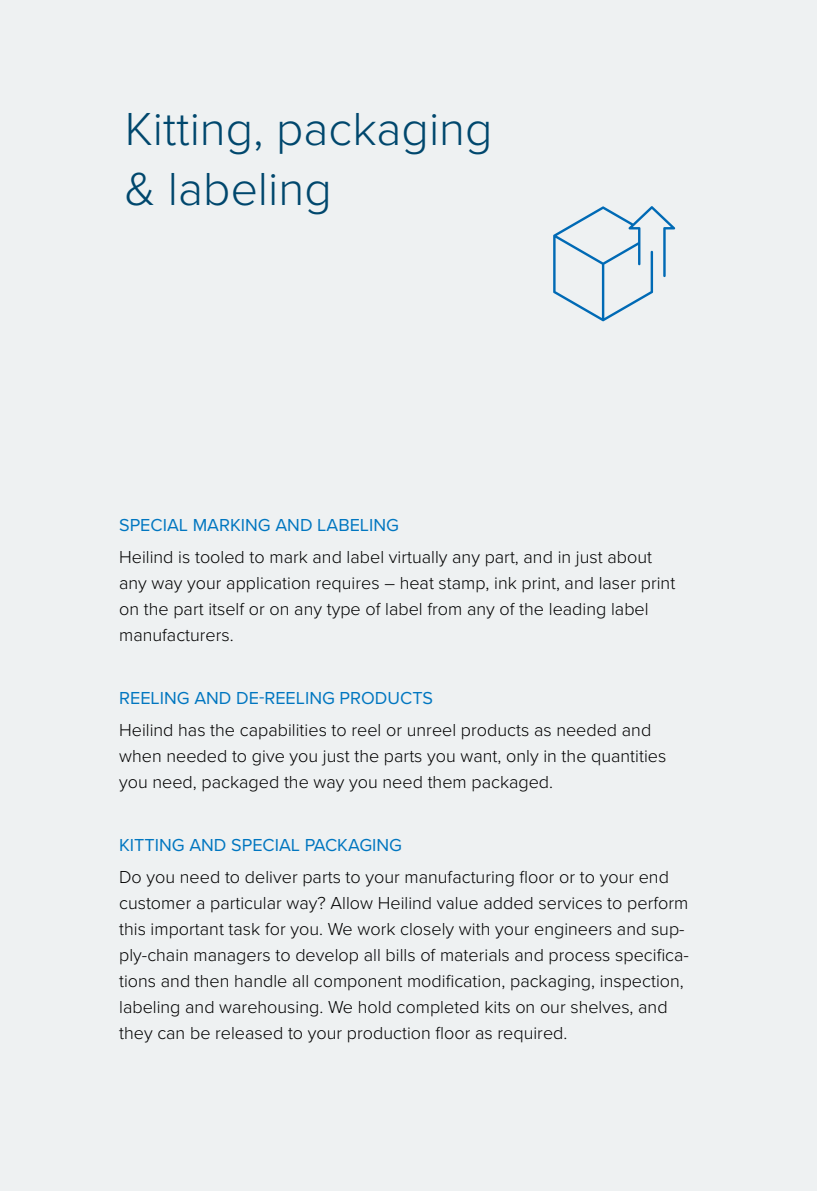
<style>
.page{position:relative;width:817px;height:1191px;background:#fff}
.page>*{position:absolute;margin:0;border:0;box-sizing:border-box;transform-origin:0 0}
.t1{font:300 48px/60px "Proxima Nova";color:#00476d}
.t2{font:300 18px/26px "Proxima Nova";color:#000}
.t3{font:18px "Proxima Nova";color:#0076c0}
</style>
<div class="page">
<div style="left:0;top:0;width:816px;height:1191px;background:#eef1f2"></div>
<svg style="left:553px;top:206px;width:122px;height:115px"></svg>
<h1 class="t1" style="left:125px;top:96px;width:369px">Kitting, packaging &amp; labeling</h1>
<p class="t3" style="left:119px;top:512px;width:281px">SPECIAL MARKING AND LABELING</p>
<p class="t2" style="left:119px;top:543px;width:557px">Heilind is tooled to mark and label virtually any part, and in just about any way your application requires – heat stamp, ink print, and laser print on the part itself or on any type of label from any of the leading label manufacturers.</p>
<p class="t3" style="left:119px;top:685px;width:315px">REELING AND DE-REELING PRODUCTS</p>
<p class="t2" style="left:119px;top:716px;width:548px">Heilind has the capabilities to reel or unreel products as needed and when needed to give you just the parts you want, only in the quantities you need, packaged the way you need them packaged.</p>
<p class="t3" style="left:119px;top:832px;width:284px">KITTING AND SPECIAL PACKAGING</p>
<p class="t2" style="left:119px;top:863px;width:571px">Do you need to deliver parts to your manufacturing floor or to your end customer a particular way? Allow Heilind value added services to perform this important task for you. We work closely with your engineers and sup&shy;ply-chain managers to develop all bills of materials and process specifica&shy;tions and then handle all component modification, packaging, inspection, labeling and warehousing. We hold completed kits on our shelves, and they can be released to your production floor as required.</p>
</div>
